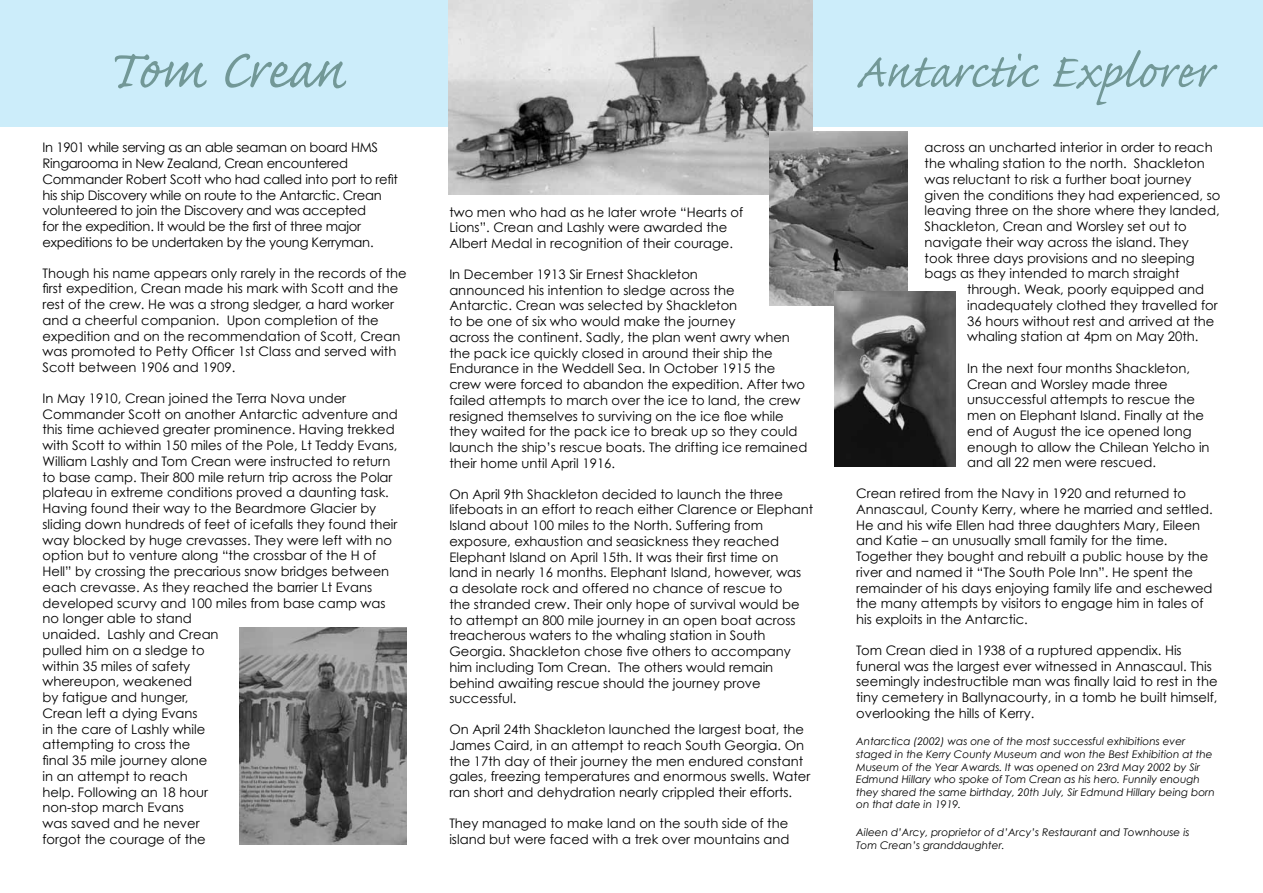
<style>
.page{position:relative;width:1263px;height:893px;background:#fff}
.page>*{position:absolute;margin:0;border:0;box-sizing:border-box;transform-origin:0 0}
.t1{font:70.5px "Caflisch Script Pro";letter-spacing:-.005em;color:#729897}
.t2{font:61.5px "Caflisch Script Pro";color:#729897}
.t3{font:13.2px/15.8px "Century Gothic";color:#000}
.t4{font:13.2px/15.8px "Century Gothic";letter-spacing:-.02em;color:#000}
.t5{font:italic 10.5px/12.6px "Century Gothic";color:#000}
</style>
<div class="page">
<div style="left:0;top:0;width:1263px;height:126px;background:#ccedfa"></div>
<img style="left:240px;top:627px;width:167px;height:217px">
<img style="left:449px;top:0;width:364px;height:195px">
<img style="left:770px;top:132px;width:137px;height:174px">
<img style="left:835px;top:292px;width:121px;height:174px">
<h1 class="t1" style="left:104px;top:33px;width:243px">Tom Crean</h1>
<h2 class="t2" style="left:855px;top:40px;width:359px">Antarctic Explorer</h2>
<p class="t4" style="left:43px;top:139px;width:357px">In 1901 while serving as an able seaman on board HMS Ringarooma in New Zealand, Crean encountered Commander Robert Scott who had called into port to refit his ship Discovery while on route to the Antarctic. Crean volunteered to join the Discovery and was accepted<br>for the expedition. It would be the first of three major expeditions to be undertaken by the young Kerryman.</p>
<p class="t3" style="left:43px;top:265px;width:366px">Though his name appears only rarely in the records of the first expedition, Crean made his mark with Scott and the rest of the crew. He was a strong sledger, a hard worker and a cheerful companion. Upon completion of the expedition and on the recommendation of Scott, Crean was promoted to Petty Officer 1st Class and served with Scott between 1906 and 1909.</p>
<p class="t3" style="left:43px;top:390px;width:357px">In May 1910, Crean joined the Terra Nova under Commander Scott on another Antarctic adventure and this time achieved greater prominence. Having trekked with Scott to within 150 miles of the Pole, Lt Teddy Evans, William Lashly and Tom Crean were instructed to return to base camp. Their 800 mile return trip across the Polar plateau in extreme conditions proved a daunting task.<br>Having found their way to the Beardmore Glacier by sliding down hundreds of feet of icefalls they found their way blocked by huge crevasses. They were left with no option but to venture along “the crossbar of the H of Hell” by crossing the precarious snow bridges between each crevasse. As they reached the barrier Lt Evans developed scurvy and 100 miles from base camp was no longer able to stand<br>unaided. Lashly and Crean<br>pulled him on a sledge to<br>within 35 miles of safety<br>whereupon, weakened<br>by fatigue and hunger,<br>Crean left a dying Evans<br>in the care of Lashly while<br>attempting to cross the<br>final 35 mile journey alone<br>in an attempt to reach<br>help. Following an 18 hour<br>non-stop march Evans<br>was saved and he never<br>forgot the courage of the</p>
<p class="t3" style="left:449px;top:204px;width:295px">two men who had as he later wrote “Hearts of<br>Lions”. Crean and Lashly were awarded the<br>Albert Medal in recognition of their courage.</p>
<p class="t3" style="left:449px;top:266px;width:359px">In December 1913 Sir Ernest Shackleton<br>announced his intention to sledge across the<br>Antarctic. Crean was selected by Shackleton<br>to be one of six who would make the journey<br>across the continent. Sadly, the plan went awry when the pack ice quickly closed in around their ship the Endurance in the Weddell Sea. In October 1915 the crew were forced to abandon the expedition. After two failed attempts to march over the ice to land, the crew resigned themselves to surviving on the ice floe while they waited for the pack ice to break up so they could launch the ship’s rescue boats. The drifting ice remained their home until April 1916.</p>
<p class="t3" style="left:449px;top:486px;width:365px">On April 9th Shackleton decided to launch the three lifeboats in an effort to reach either Clarence or Elephant Island about 100 miles to the North. Suffering from exposure, exhaustion and seasickness they reached Elephant Island on April 15th. It was their first time on<br>land in nearly 16 months. Elephant Island, however, was a desolate rock and offered no chance of rescue to<br>the stranded crew. Their only hope of survival would be to attempt an 800 mile journey in an open boat across treacherous waters to the whaling station in South Georgia. Shackleton chose five others to accompany him including Tom Crean. The others would remain behind awaiting rescue should the journey prove successful.</p>
<p class="t3" style="left:449px;top:721px;width:362px">On April 24th Shackleton launched the largest boat, the James Caird, in an attempt to reach South Georgia. On the 17th day of their journey the men endured constant gales, freezing temperatures and enormous swells. Water ran short and dehydration nearly crippled their efforts.</p>
<p class="t3" style="left:449px;top:815px;width:342px">They managed to make land on the south side of the island but were faced with a trek over mountains and</p>
<p class="t3" style="left:925px;top:139px;width:297px">across an uncharted interior in order to reach the whaling station to the north. Shackleton was reluctant to risk a further boat journey given the conditions they had experienced, so leaving three on the shore where they landed, Shackleton, Crean and Worsley set out to navigate their way across the island. They<br>took three days provisions and no sleeping bags as they intended to march straight</p>
<p class="t3" style="left:967px;top:281px;width:252px">through. Weak, poorly equipped and inadequately clothed they travelled for 36 hours without rest and arrived at the whaling station at 4pm on May 20th.</p>
<p class="t3" style="left:967px;top:360px;width:244px">In the next four months Shackleton, Crean and Worsley made three unsuccessful attempts to rescue the men on Elephant Island. Finally at the end of August the ice opened long enough to allow the Chilean Yelcho in and all 22 men were rescued.</p>
<p class="t3" style="left:856px;top:485px;width:358px">Crean retired from the Navy in 1920 and returned to Annascaul, County Kerry, where he married and settled.<br>He and his wife Ellen had three daughters Mary, Eileen and Katie – an unusually small family for the time.<br>Together they bought and rebuilt a public house by the river and named it “The South Pole Inn”. He spent the remainder of his days enjoying family life and eschewed the many attempts by visitors to engage him in tales of his exploits in the Antarctic.</p>
<p class="t3" style="left:856px;top:642px;width:363px">Tom Crean died in 1938 of a ruptured appendix. His funeral was the largest ever witnessed in Annascaul. This seemingly indestructible man was finally laid to rest in the tiny cemetery in Ballynacourty, in a tomb he built himself, overlooking the hills of Kerry.</p>
<p class="t5" style="left:856px;top:735px;width:360px">Antarctica (2002) was one of the most successful exhibitions ever staged in the Kerry County Museum and won the Best Exhibition at the Museum of the Year Awards. It was opened on 23rd May 2002 by Sir Edmund Hillary who spoke of Tom Crean as his hero. Funnily enough they shared the same birthday, 20th July, Sir Edmund Hillary being born on that date in 1919.</p>
<p class="t5" style="left:856px;top:826px;width:335px">Aileen d’Arcy, proprietor of d’Arcy’s Restaurant and Townhouse is<br>Tom Crean’s granddaughter.</p>
</div>
